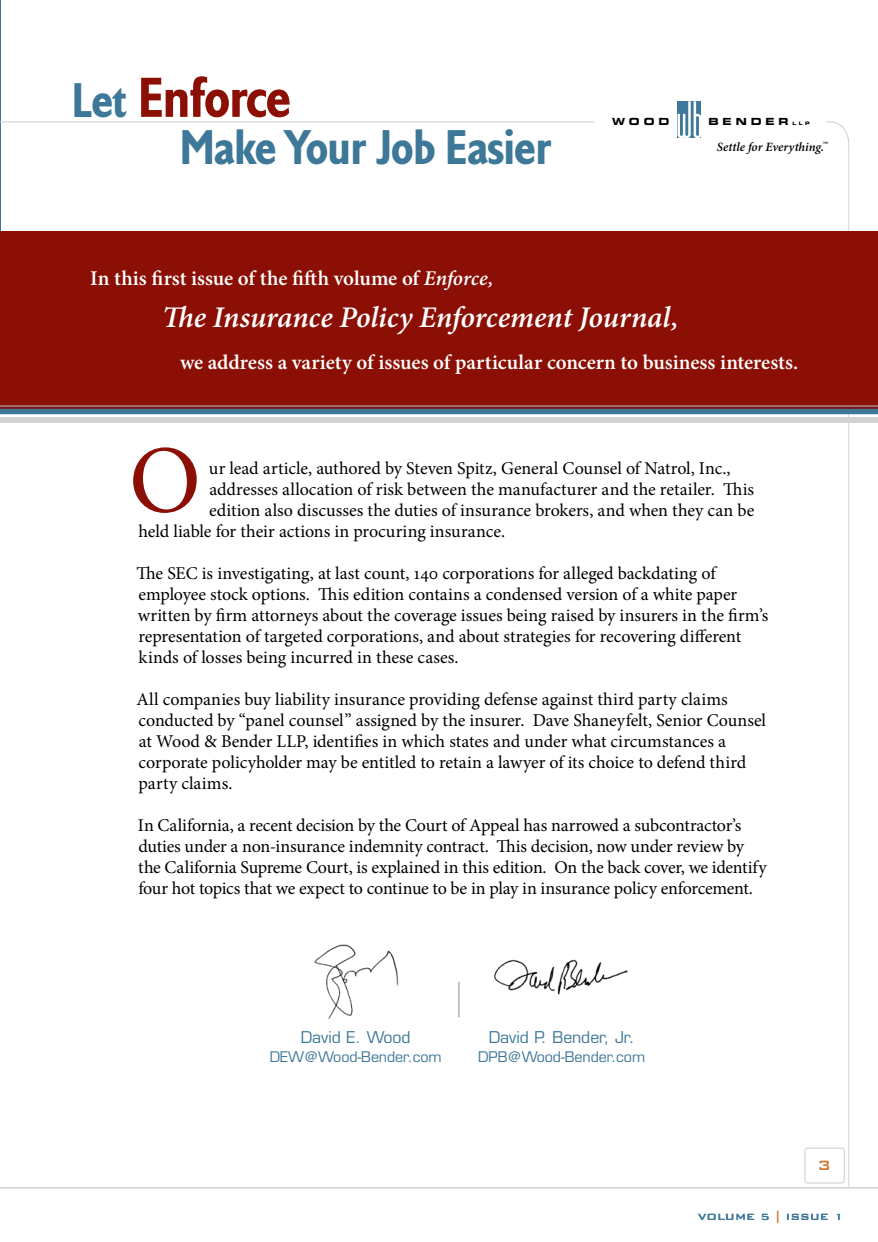
<style>
.page{position:relative;width:878px;height:1242px;background:#fff}
.page>*{position:absolute;margin:0;border:0;box-sizing:border-box;transform-origin:0 0}
.t1{font:96.45px "Minion Pro";color:#8b0f04}
.t2{font:700 condensed 53.25px "Tschichold";color:#8b0f04}
.t3{font:700 condensed 46.2px "Tschichold";color:#3e7898}
.t4{font:italic 600 30px "Minion Pro";letter-spacing:-.005em;color:#fff}
.t5{font:600 21px "Minion Pro";color:#fff}
.t6{font:18px/21px "Minion Pro";letter-spacing:-.005em;color:#000}
.t7{font:500 18px "Bank Gothic BT";color:#cd712b}
.t8{font:15.9px "Eurostile";letter-spacing:-.005em;color:#3e7898}
.t9{font:14.25px "Eurostile";letter-spacing:-.005em;color:#3e7898}
.t10{font:italic 600 12.75px "Minion Pro";letter-spacing:-.005em;color:#000}
.t11{font:500 12px "Bank Gothic BT";color:#3e7898}
.t12{font:9.75px "Eurostile Bold Extended Two";letter-spacing:.4em;color:#000}
.s1{font-size:46.2px;color:#3e7898}
.s2{font-size:4.65px}
.s3{font-style:italic}
.s4{color:#cd712b}
</style>
<div class="page">
<hr style="left:0;top:1187px;width:878px;height:1px;background:#d1d3d4">
<div style="left:804px;top:1148px;width:40px;height:36px;border:1px solid #d1d3d4;border-radius:3px"></div>
<svg style="left:677px;top:101px;width:24px;height:37px"></svg>
<div style="left:0;top:231px;width:878px;height:180px;background:#8b0f04"></div>
<img style="left:314px;top:944px;width:85px;height:75px">
<img style="left:494px;top:959px;width:134px;height:36px">
<hr style="left:458px;top:982px;width:1px;height:35px;background:#b2b4b6">
<div style="left:0;top:417px;width:878px;height:6px;background:#d1d3d4"></div>
<div style="left:0;top:408px;width:878px;height:6px;background:#3e7898"></div>
<hr style="left:0;top:406px;width:878px;height:3px;background:#811518">
<hr style="left:0;top:405px;width:878px;height:2px;background:#b2b4b6">
<h2 class="t2" style="left:72px;top:65px;width:220px"><span class="s1">Let</span> Enforce</h2>
<h3 class="t3" style="left:180px;top:119px;width:373px">Make Your Job Easier</h3>
<p class="t12" style="left:612px;top:115px;width:59px">WOOD</p>
<p class="t12" style="left:708px;top:115px;width:103px">BENDER <span class="s2">LLP</span></p>
<p class="t10" style="left:717px;top:138px;width:112px">Settle for Everything.<sup>™</sup></p>
<p class="t5" style="left:90px;top:264px;width:405px">In this first issue of the fifth volume of <span class="s3">Enforce,</span></p>
<h3 class="t4" style="left:162px;top:296px;width:518px">The Insurance Policy Enforcement Journal,</h3>
<p class="t5" style="left:180px;top:348px;width:619px">we address a variety of issues of particular concern to business interests.</p>
<h1 class="t1" style="left:129px;top:416px;width:73px">O</h1>
<p class="t6" style="left:209px;top:458px;width:523px">ur lead article, authored by Steven Spitz, General Counsel of Natrol, Inc.,</p>
<p class="t6" style="left:209px;top:479px;width:546px">addresses allocation of risk between the manufacturer and the retailer. This</p>
<p class="t6" style="left:209px;top:500px;width:546px">edition also discusses the duties of insurance brokers, and when they can be</p>
<p class="t6" style="left:138px;top:521px;width:368px">held liable for their actions in procuring insurance.</p>
<p class="t6" style="left:136px;top:563px;width:633px">The SEC is investigating, at last count, 140 corporations for alleged backdating of employee stock options. This edition contains a condensed version of a white paper written by firm attorneys about the coverage issues being raised by insurers in the firm’s representation of targeted corporations, and about strategies for recovering different kinds of losses being incurred in these cases.</p>
<p class="t6" style="left:136px;top:689px;width:631px">All companies buy liability insurance providing defense against third party claims conducted by “panel counsel” assigned by the insurer. Dave Shaneyfelt, Senior Counsel at Wood &amp; Bender LLP, identifies in which states and under what circumstances a corporate policyholder may be entitled to retain a lawyer of its choice to defend third party claims.</p>
<p class="t6" style="left:138px;top:815px;width:630px">In California, a recent decision by the Court of Appeal has narrowed a subcontractor’s duties under a non-insurance indemnity contract. This decision, now under review by the California Supreme Court, is explained in this edition. On the back cover, we identify four hot topics that we expect to continue to be in play in insurance policy enforcement.</p>
<p class="t8" style="left:301px;top:1028px;width:111px">David E. Wood</p>
<p class="t9" style="left:270px;top:1049px;width:173px">dew@Wood-Bender.com</p>
<p class="t8" style="left:488px;top:1028px;width:147px">David P. Bender, Jr.</p>
<p class="t9" style="left:478px;top:1049px;width:169px">dpb@Wood-Bender.com</p>
<p class="t7" style="left:817px;top:1156px;width:15px">3</p>
<p class="t11" style="left:698px;top:1210px;width:147px">Volume 5 <span class="s4">|</span> issue 1</p>
</div>
